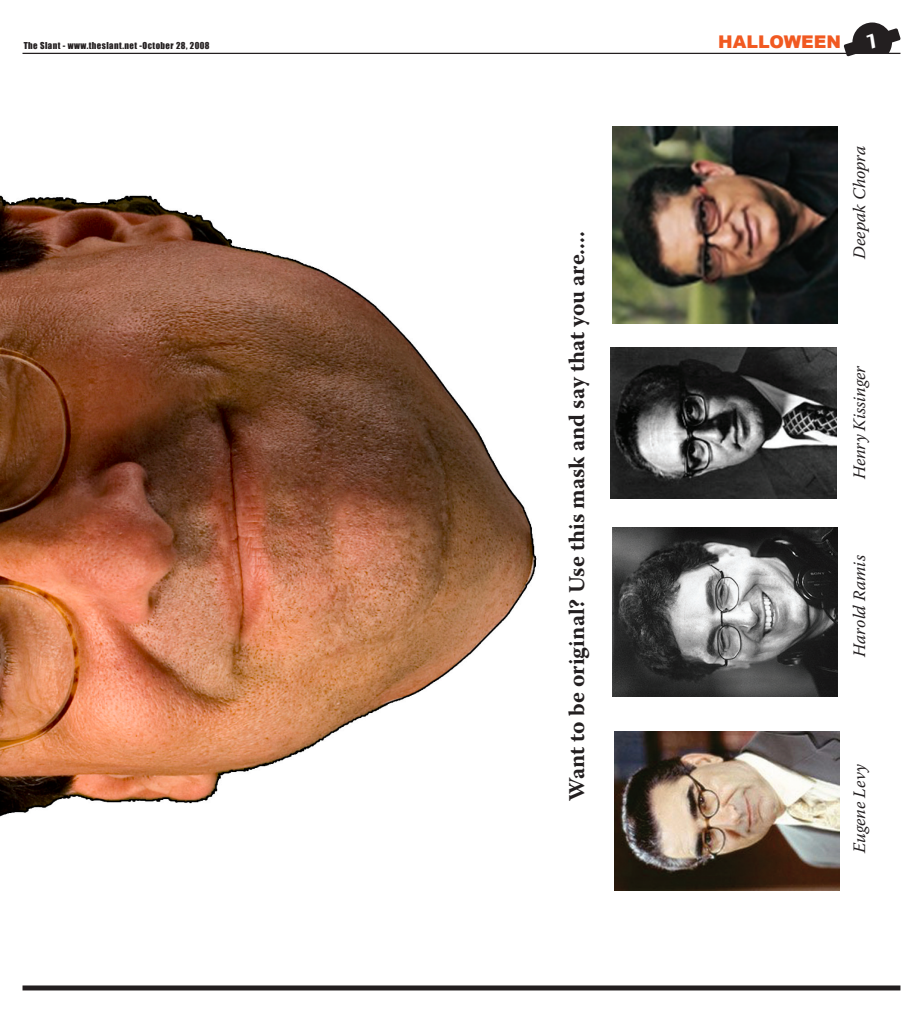
<style>
.page{position:relative;width:923px;height:1013px;background:#fff}
.page>*{position:absolute;margin:0;border:0;box-sizing:border-box;transform-origin:0 0}
.t1{font:700 22.5px "Warnock Pro";color:#231f20}
.t2{font:italic 17.5px "Warnock Pro";color:#231f20}
.t3{font:900 17.5px "Arial";color:#f15921}
.t4{font:8.75px "Impact";letter-spacing:.05em;color:#231f20}
</style>
<div class="page">
<hr style="left:22px;top:53px;width:878px;height:1px;background:#231f20">
<div style="left:22px;top:985px;width:878px;height:5px;background:#231f20"></div>
<img style="left:0;top:195px;width:537px;height:622px">
<img style="left:612px;top:127px;width:225px;height:196px">
<img style="left:611px;top:347px;width:225px;height:151px">
<img style="left:612px;top:527px;width:225px;height:170px">
<img style="left:614px;top:731px;width:225px;height:160px">
<svg style="left:843px;top:23px;width:57px;height:34px"></svg>
<p class="t4" style="left:24px;top:40px;width:187px">The Slant - www.theslant.net -October 28, 2008</p>
<p class="t3" style="left:718px;top:32px;width:124px">HALLOWEEN</p>
<p class="t1" style="left:563px;top:801px;width:571px;rotate:-90deg">Want to be original? Use this mask and say that you are....</p>
<p class="t2" style="left:848px;top:259px;width:115px;rotate:-90deg">Deepak Chopra</p>
<p class="t2" style="left:848px;top:479px;width:115px;rotate:-90deg">Henry Kissinger</p>
<p class="t2" style="left:848px;top:656px;width:103px;rotate:-90deg">Harold Ramis</p>
<p class="t2" style="left:848px;top:852px;width:91px;rotate:-90deg">Eugene Levy</p>
</div>
